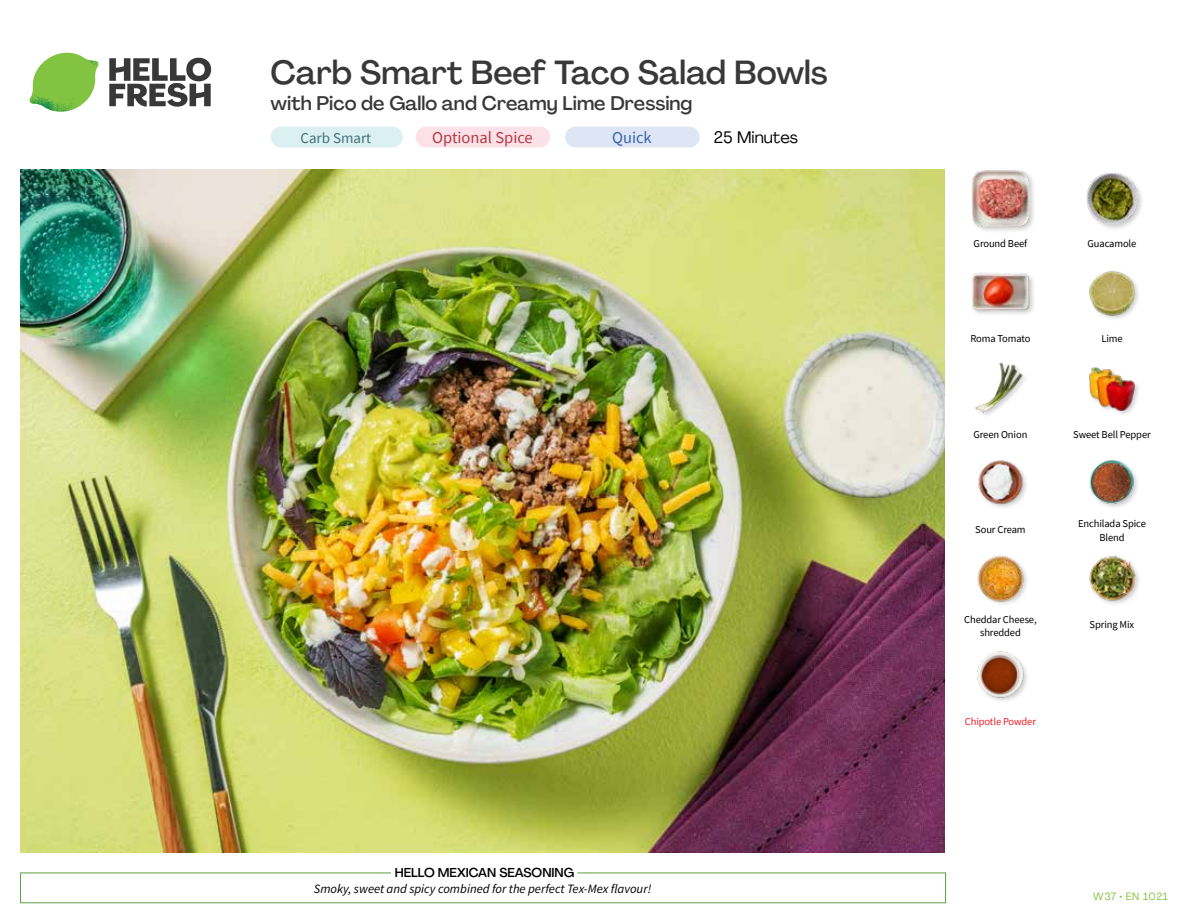
<style>
.page{position:relative;width:1188px;height:918px;background:#fff}
.page>*{position:absolute;margin:0;border:0;box-sizing:border-box;transform-origin:0 0}
.t1{font:500 33px "Agrandir";color:#383839}
.t2{font:500 19.5px "Agrandir";color:#383839}
.t3{font:16.5px "Source Sans Pro";color:#b33841}
.t4{font:16.5px "Agrandir";color:#000}
.t5{font:16.5px "Source Sans Pro";color:#3763af}
.t6{font:15px "Source Sans Pro";color:#43717b}
.t7{font:italic 12.75px "Source Sans Pro";color:#000}
.t8{font:500 12.75px "Agrandir";color:#000}
.t9{font:10.5px/13.5px "Source Sans Pro";letter-spacing:-.01em;color:#000;text-align:center}
.t10{font:10.5px "Source Sans Pro";letter-spacing:-.01em;color:#ed1d24}
.t11{font:10.5px "Agrandir";letter-spacing:.05em;color:#82c341}
</style>
<div class="page">
<svg style="left:109px;top:57px;width:102px;height:50px"></svg>
<svg style="left:34px;top:53px;width:62px;height:40px"></svg>
<img style="left:67px;top:53px;width:32px;height:26px">
<img style="left:33px;top:75px;width:59px;height:11px">
<img style="left:29px;top:79px;width:61px;height:33px">
<img style="left:65px;top:86px;width:27px;height:25px">
<div style="left:20px;top:873px;width:926px;height:30px;border:1px solid #609f43"></div>
<div style="left:391px;top:865px;width:186px;height:15px;background:#fff"></div>
<img style="left:21px;top:170px;width:924px;height:682px">
<div style="left:565px;top:127px;width:135px;height:20px;background:#dee5f4;border-radius:10px"></div>
<div style="left:271px;top:127px;width:132px;height:20px;background:#dbf0f2;border-radius:10px"></div>
<div style="left:416px;top:127px;width:134px;height:20px;background:#fce1e9;border-radius:10px"></div>
<img style="left:977px;top:651px;width:50px;height:50px">
<img style="left:1089px;top:555px;width:50px;height:49px">
<img style="left:977px;top:555px;width:50px;height:49px">
<img style="left:1089px;top:460px;width:49px;height:47px">
<img style="left:978px;top:460px;width:49px;height:48px">
<div style="left:1088px;top:366px;width:53px;height:51px;background:#000;opacity:.2"></div>
<img style="left:1089px;top:366px;width:46px;height:45px">
<img style="left:975px;top:362px;width:50px;height:54px">
<img style="left:1089px;top:271px;width:48px;height:47px">
<div style="left:971px;top:272px;width:65px;height:45px;background:#000;opacity:.2"></div>
<img style="left:972px;top:272px;width:57px;height:45px">
<div style="left:1085px;top:172px;width:60px;height:59px;background:#000;opacity:.2"></div>
<img style="left:1086px;top:173px;width:51px;height:51px">
<div style="left:971px;top:169px;width:65px;height:64px;background:#000;opacity:.2"></div>
<img style="left:972px;top:170px;width:57px;height:57px">
<h1 class="t1" style="left:271px;top:52px;width:559px">Carb Smart Beef Taco Salad Bowls</h1>
<h2 class="t2" style="left:271px;top:91px;width:423px">with Pico de Gallo and Creamy Lime Dressing</h2>
<h3 class="t6" style="left:300px;top:128px;width:72px">Carb Smart</h3>
<h3 class="t3" style="left:432px;top:127px;width:102px">Optional Spice</h3>
<h3 class="t4" style="left:714px;top:127px;width:86px">25 Minutes</h3>
<h3 class="t5" style="left:612px;top:127px;width:41px">Quick</h3>
<p class="t8" style="left:395px;top:864px;width:181px">HELLO MEXICAN SEASONING</p>
<p class="t7" style="left:314px;top:881px;width:339px">Smoky, sweet and spicy combined for the perfect Tex-Mex flavour!</p>
<p class="t9" style="left:974px;top:237px;width:55px">Ground Beef</p>
<p class="t9" style="left:1088px;top:237px;width:50px">Guacamole</p>
<p class="t9" style="left:970px;top:331px;width:62px">Roma Tomato</p>
<p class="t9" style="left:1101px;top:331px;width:23px">Lime</p>
<p class="t9" style="left:974px;top:427px;width:55px">Green Onion</p>
<p class="t9" style="left:1073px;top:427px;width:79px">Sweet Bell Pepper</p>
<p class="t9" style="left:975px;top:522px;width:52px">Sour Cream</p>
<p class="t9" style="left:1078px;top:517px;width:69px">Enchilada Spice<br>Blend</p>
<p class="t9" style="left:964px;top:612px;width:74px">Cheddar Cheese, shredded</p>
<p class="t9" style="left:1090px;top:618px;width:46px">Spring Mix</p>
<p class="t10" style="left:965px;top:715px;width:73px">Chipotle Powder</p>
<p class="t11" style="left:1093px;top:890px;width:76px">W37 • EN 1021</p>
</div>
